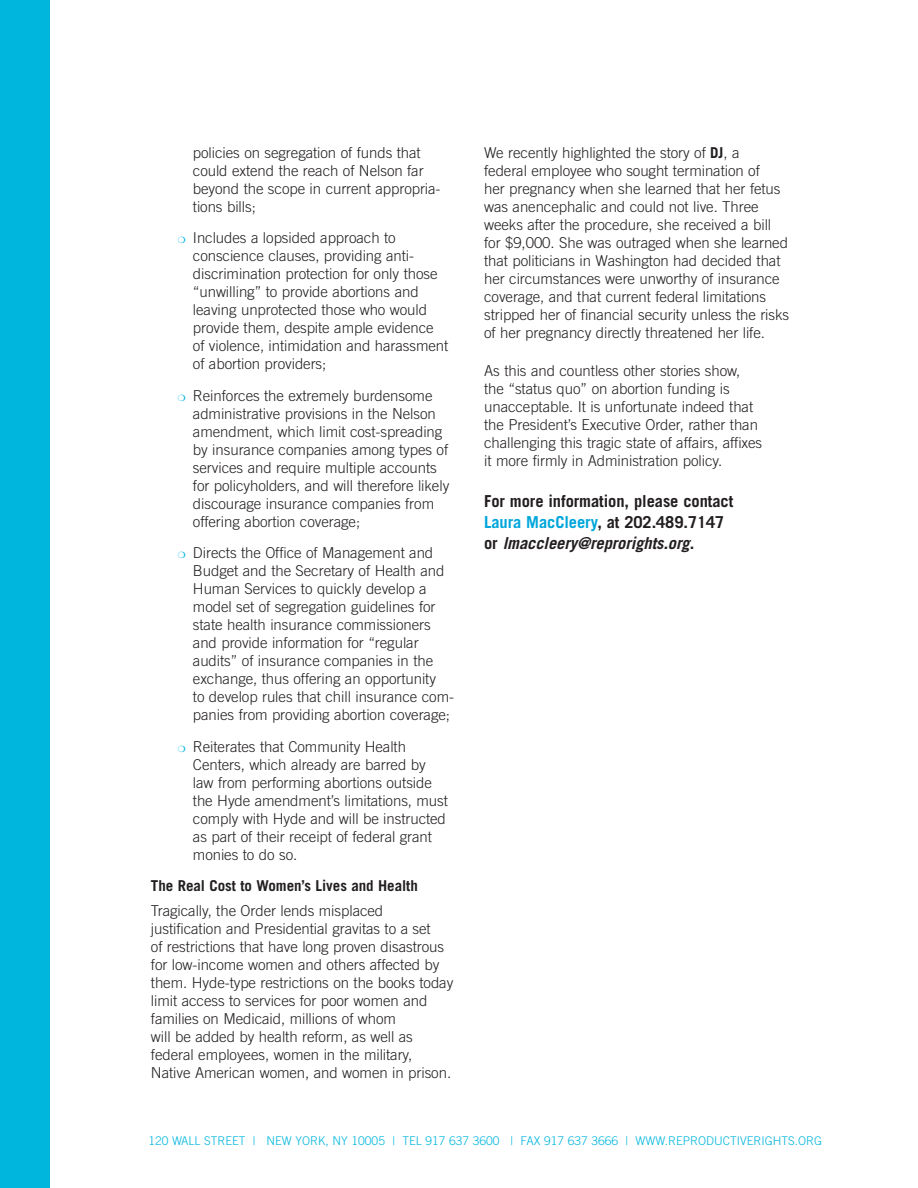
<style>
.page{position:relative;width:918px;height:1188px;background:#fff}
.page>*{position:absolute;margin:0;border:0;box-sizing:border-box;transform-origin:0 0}
.t1{font:700 16.5px/21px "Trade Gothic";letter-spacing:-.005em;color:#231f20}
.t2{font:300 15px/18px "Trade Gothic";letter-spacing:-.005em;color:#231f20}
.t3{font:700 15px "Trade Gothic";letter-spacing:-.005em;color:#231f20}
.t4{font:300 12px "Trade Gothic";color:#00b6dd}
.s1{font-weight:700}
.s2{color:#00a6db}
.s3{font-style:italic}
</style>
<div class="page">
<div style="left:0;top:0;width:49px;height:1188px;background:#00b6dd"></div>
<p class="t2" style="left:193px;top:143px;width:249px">policies on segregation of funds that could extend the reach of Nelson far beyond the scope in current appropria&shy;tions bills;</p>
<p class="t2" style="left:193px;top:229px;width:257px">Includes a lopsided approach to conscience clauses, providing anti&shy;discrimination protection for only those “unwilling” to provide abortions and leaving unprotected those who would provide them, despite ample evidence of violence, intimidation and harassment of abortion providers;</p>
<p class="t2" style="left:193px;top:386px;width:258px">Reinforces the extremely burdensome administrative provisions in the Nelson amendment, which limit cost-spreading by insurance companies among types of services and require multiple accounts for policyholders, and will therefore likely discourage insurance companies from offering abortion coverage;</p>
<p class="t2" style="left:193px;top:544px;width:263px">Directs the Office of Management and Budget and the Secretary of Health and Human Services to quickly develop a model set of segregation guidelines for state health insurance commissioners and provide information for “regular audits” of insurance companies in the exchange, thus offering an opportunity<br>to develop rules that chill insurance com&shy;panies from providing abortion coverage;</p>
<p class="t2" style="left:193px;top:737px;width:257px">Reiterates that Community Health Centers, which already are barred by law from performing abortions outside the Hyde amendment’s limitations, must comply with Hyde and will be instructed as part of their receipt of federal grant monies to do so.</p>
<p class="t3" style="left:151px;top:877px;width:268px">The Real Cost to Women’s Lives and Health</p>
<p class="t2" style="left:151px;top:901px;width:304px">Tragically, the Order lends misplaced justification and Presidential gravitas to a set<br>of restrictions that have long proven disastrous for low-income women and others affected by them. Hyde-type restrictions on the books today limit access to services for poor women and families on Medicaid, millions of whom<br>will be added by health reform, as well as federal employees, women in the military, Native American women, and women in prison.</p>
<p class="t2" style="left:484px;top:143px;width:307px">We recently highlighted the story of <span class="s1">DJ</span>, a<br>federal employee who sought termination of<br>her pregnancy when she learned that her fetus was anencephalic and could not live. Three weeks after the procedure, she received a bill for $9,000. She was outraged when she learned that politicians in Washington had decided that her circumstances were unworthy of insurance coverage, and that current federal limitations stripped her of financial security unless the risks of her pregnancy directly threatened her life.</p>
<p class="t2" style="left:484px;top:361px;width:280px">As this and countless other stories show, the “status quo” on abortion funding is unacceptable. It is unfortunate indeed that the President’s Executive Order, rather than challenging this tragic state of affairs, affixes it more firmly in Administration policy.</p>
<p class="t1" style="left:484px;top:490px;width:251px">For more information, please contact<br><span class="s2">Laura MacCleery</span>, at 202.489.7147 or <span class="s3">lmaccleery@reprorights.org</span>.</p>
<p class="t4" style="left:148px;top:1134px;width:675px">120 WALL STREET | NEW YORK, NY 10005 | TEL 917 637 3600 | FAX 917 637 3666 | WWW.REPRODUCTIVERIGHTS.ORG</p>
</div>
